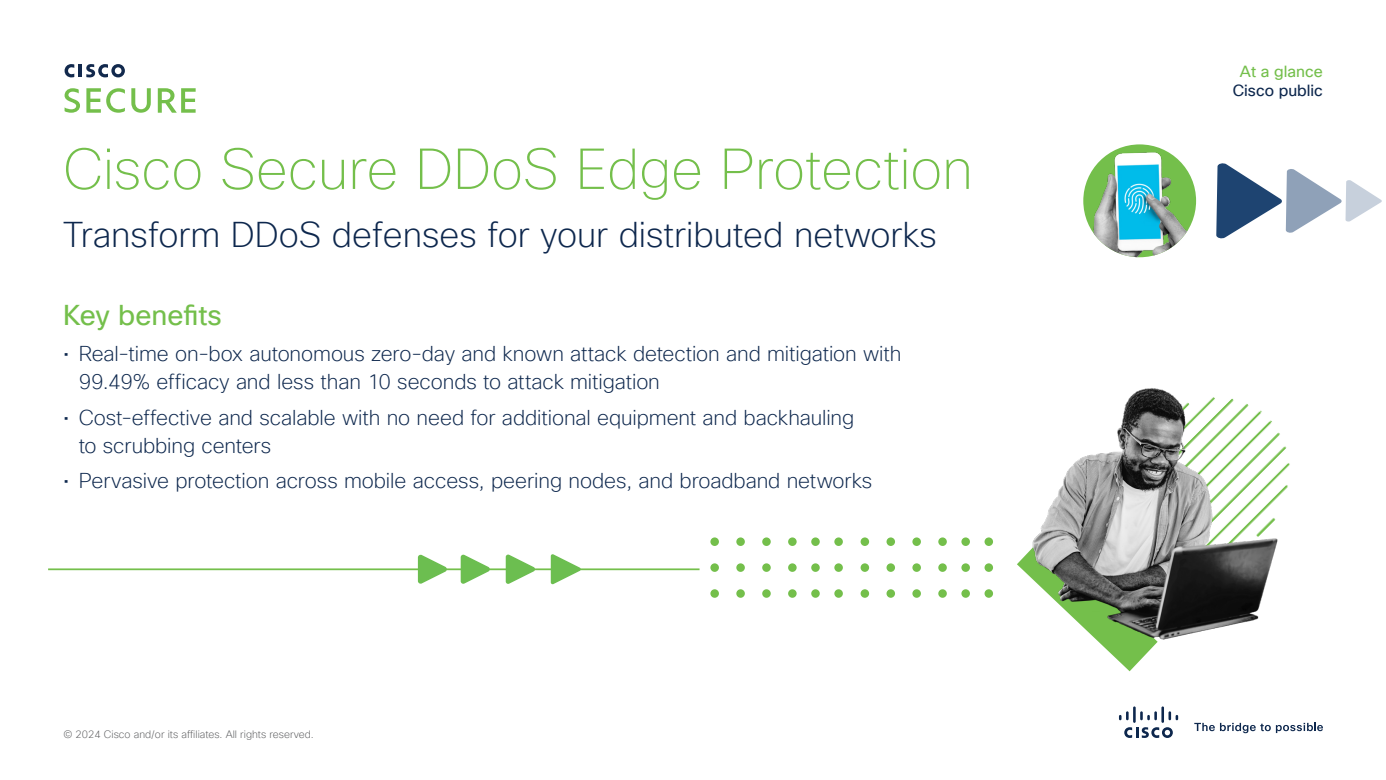
<style>
.page{position:relative;width:1386px;height:780px;background:#fff}
.page>*{position:absolute;margin:0;border:0;box-sizing:border-box;transform-origin:0 0}
.Title_-_Cisco_Sans_T{font:100 56px "Cisco Sans TT";color:#74bf4b}
.Title_-_Cisco_Sans_T-2{font:200 35px "Cisco Sans TT";color:#0d274d}
.Subhead_2_-_Regular{font:28px "Cisco Sans TT";color:#74bf4b}
.t1{font:200 21px/28px "Cisco Sans TT";letter-spacing:-.005em;color:#0d274d}
.t2{font:15.75px "Cisco Sans TT";color:#0d274d}
.t3{font:15.75px "Cisco Sans TT";color:#74bf4b}
.Copyright_-_6_7_5_Gr{font:200 10.5px "Cisco Sans TT";color:#58595b}
</style>
<div class="page">
<svg style="left:65px;top:88px;width:15px;height:25px"></svg>
<svg style="left:86px;top:88px;width:39px;height:25px"></svg>
<svg style="left:131px;top:88px;width:20px;height:25px"></svg>
<svg style="left:158px;top:88px;width:38px;height:25px"></svg>
<svg style="left:65px;top:64px;width:60px;height:13px"></svg>
<img style="left:1083px;top:147px;width:113px;height:110px">
<svg style="left:1216px;top:163px;width:166px;height:76px"></svg>
<hr style="left:48px;top:568px;width:652px;height:2px;background:#74bf4b">
<svg style="left:461px;top:554px;width:29px;height:30px"></svg>
<svg style="left:551px;top:554px;width:30px;height:30px"></svg>
<svg style="left:418px;top:554px;width:29px;height:30px"></svg>
<svg style="left:506px;top:554px;width:29px;height:30px"></svg>
<div style="left:736px;top:537px;width:9px;height:9px;background:#74bf4b;border-radius:50%"></div>
<div style="left:762px;top:537px;width:9px;height:9px;background:#74bf4b;border-radius:50%"></div>
<div style="left:788px;top:537px;width:9px;height:9px;background:#74bf4b;border-radius:50%"></div>
<div style="left:811px;top:537px;width:9px;height:9px;background:#74bf4b;border-radius:50%"></div>
<div style="left:834px;top:537px;width:9px;height:9px;background:#74bf4b;border-radius:50%"></div>
<div style="left:736px;top:563px;width:9px;height:9px;background:#74bf4b;border-radius:50%"></div>
<div style="left:762px;top:563px;width:9px;height:9px;background:#74bf4b;border-radius:50%"></div>
<div style="left:788px;top:563px;width:9px;height:9px;background:#74bf4b;border-radius:50%"></div>
<div style="left:811px;top:563px;width:9px;height:9px;background:#74bf4b;border-radius:50%"></div>
<div style="left:834px;top:563px;width:9px;height:9px;background:#74bf4b;border-radius:50%"></div>
<div style="left:736px;top:589px;width:9px;height:9px;background:#74bf4b;border-radius:50%"></div>
<div style="left:762px;top:589px;width:9px;height:9px;background:#74bf4b;border-radius:50%"></div>
<div style="left:788px;top:589px;width:9px;height:9px;background:#74bf4b;border-radius:50%"></div>
<div style="left:811px;top:589px;width:9px;height:9px;background:#74bf4b;border-radius:50%"></div>
<div style="left:710px;top:537px;width:9px;height:9px;background:#74bf4b;border-radius:50%"></div>
<div style="left:710px;top:563px;width:9px;height:9px;background:#74bf4b;border-radius:50%"></div>
<div style="left:710px;top:589px;width:9px;height:9px;background:#74bf4b;border-radius:50%"></div>
<div style="left:834px;top:589px;width:9px;height:9px;background:#74bf4b;border-radius:50%"></div>
<div style="left:887px;top:537px;width:8px;height:9px;background:#74bf4b;border-radius:50%"></div>
<div style="left:912px;top:537px;width:9px;height:9px;background:#74bf4b;border-radius:50%"></div>
<div style="left:938px;top:537px;width:9px;height:9px;background:#74bf4b;border-radius:50%"></div>
<div style="left:961px;top:537px;width:9px;height:9px;background:#74bf4b;border-radius:50%"></div>
<div style="left:985px;top:537px;width:8px;height:9px;background:#74bf4b;border-radius:50%"></div>
<div style="left:887px;top:563px;width:8px;height:9px;background:#74bf4b;border-radius:50%"></div>
<div style="left:912px;top:563px;width:9px;height:9px;background:#74bf4b;border-radius:50%"></div>
<div style="left:938px;top:563px;width:9px;height:9px;background:#74bf4b;border-radius:50%"></div>
<div style="left:961px;top:563px;width:9px;height:9px;background:#74bf4b;border-radius:50%"></div>
<div style="left:985px;top:563px;width:8px;height:9px;background:#74bf4b;border-radius:50%"></div>
<div style="left:887px;top:589px;width:8px;height:9px;background:#74bf4b;border-radius:50%"></div>
<div style="left:912px;top:589px;width:9px;height:9px;background:#74bf4b;border-radius:50%"></div>
<div style="left:938px;top:589px;width:9px;height:9px;background:#74bf4b;border-radius:50%"></div>
<div style="left:961px;top:589px;width:9px;height:9px;background:#74bf4b;border-radius:50%"></div>
<div style="left:861px;top:537px;width:8px;height:9px;background:#74bf4b;border-radius:50%"></div>
<div style="left:861px;top:563px;width:8px;height:9px;background:#74bf4b;border-radius:50%"></div>
<div style="left:861px;top:589px;width:8px;height:9px;background:#74bf4b;border-radius:50%"></div>
<div style="left:985px;top:589px;width:8px;height:9px;background:#74bf4b;border-radius:50%"></div>
<svg style="left:1017px;top:560px;width:141px;height:111px"></svg>
<img style="left:1021px;top:388px;width:259px;height:253px">
<svg style="left:1124px;top:727px;width:49px;height:11px"></svg>
<svg style="left:1119px;top:711px;width:10px;height:9px"></svg>
<hr style="left:1133px;top:706px;width:3px;height:17px;background:#0d274d">
<svg style="left:1140px;top:711px;width:17px;height:9px"></svg>
<hr style="left:1161px;top:706px;width:3px;height:17px;background:#0d274d">
<svg style="left:1169px;top:711px;width:9px;height:9px"></svg>
<svg style="left:1194px;top:723px;width:129px;height:10px"></svg>
<p class="Title_-_Cisco_Sans_T" style="left:63px;top:133px;width:911px">Cisco Secure DDoS Edge Protection</p>
<p class="Title_-_Cisco_Sans_T-2" style="left:63px;top:212px;width:875px">Transform DDoS defenses for your distributed networks</p>
<p class="Subhead_2_-_Regular" style="left:63px;top:297px;width:160px">Key benefits</p>
<p class="t1" style="left:79px;top:340px;width:824px;text-indent:-16px">• Real-time on-box autonomous zero-day and known attack detection and mitigation with<br>99.49% efficacy and less than 10 seconds to attack mitigation</p>
<p class="t1" style="left:79px;top:404px;width:777px;text-indent:-16px">• Cost-effective and scalable with no need for additional equipment and backhauling to scrubbing centers</p>
<p class="t1" style="left:63px;top:468px;width:811px">• Pervasive protection across mobile access, peering nodes, and broadband networks</p>
<p class="Copyright_-_6_7_5_Gr" style="left:64px;top:727px;width:252px">© 2024 Cisco and/or its affiliates. All rights reserved.</p>
<p class="t3" style="left:1240px;top:61px;width:85px">At a glance</p>
<p class="t2" style="left:1233px;top:80px;width:92px">Cisco public</p>
</div>
